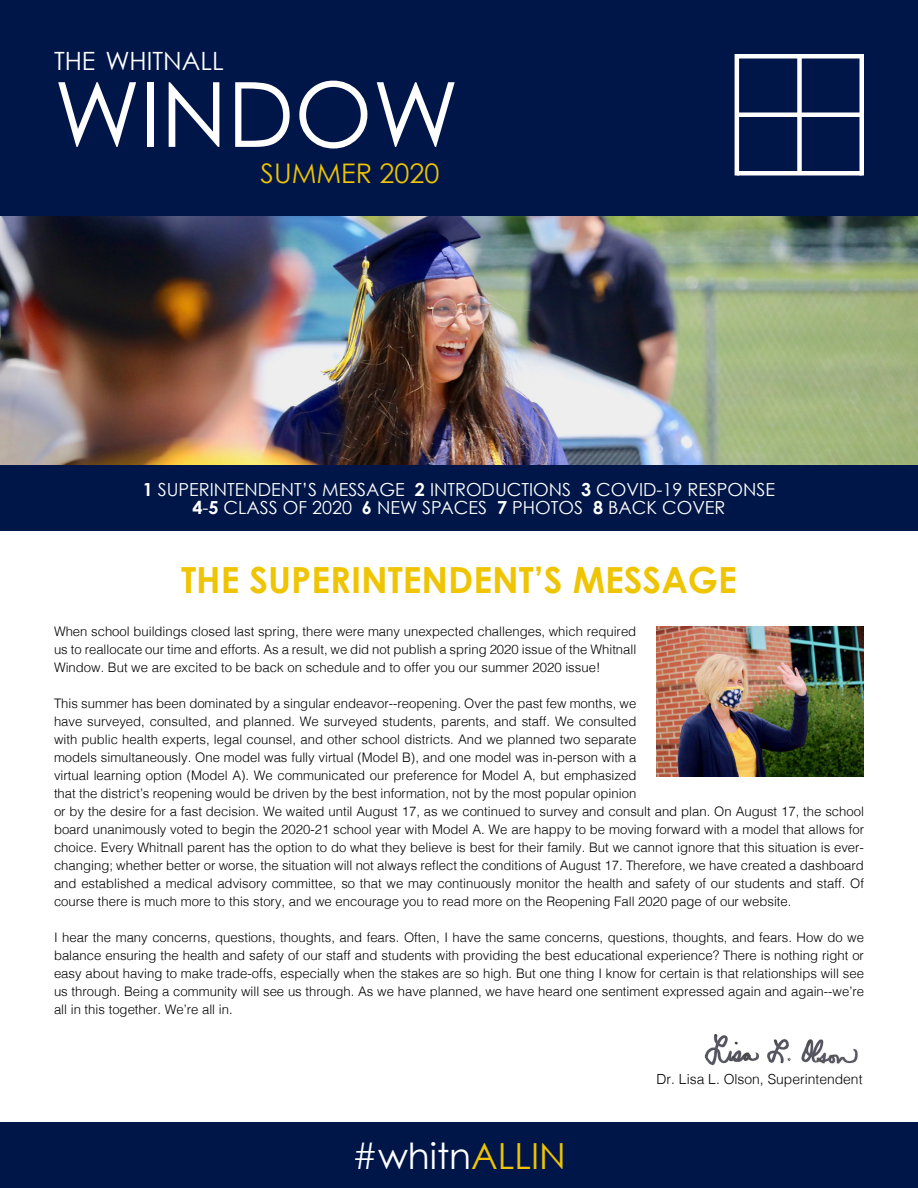
<style>
.page{position:relative;width:918px;height:1188px;background:#fff}
.page>*{position:absolute;margin:0;border:0;box-sizing:border-box;transform-origin:0 0}
.t1{font:90px "Century Gothic";color:#fff}
.t2{font:700 36px "Century Gothic";color:#efc402}
.t3{font:36px "Century Gothic";color:#fff}
.t4{font:27px "Century Gothic";color:#efc402}
.t5{font:25.2px "Century Gothic";color:#fff}
.t6{font:18px/18px "Century Gothic";color:#fff;text-align:center}
.t7{font:300 13.8px "Helvetica";color:#000}
.t8{font:300 13.2px/18px "Helvetica";color:#000;text-align:justify}
.s1{font-weight:700}
.s2{font-style:inherit}
.s3{color:#efc402}
</style>
<div class="page">
<img style="left:0;top:215px;width:918px;height:251px">
<div style="left:0;top:0;width:918px;height:215px;background:#001648"></div>
<hr style="left:735px;top:54px;width:4px;height:122px;background:#fff">
<hr style="left:860px;top:54px;width:4px;height:122px;background:#fff">
<hr style="left:737px;top:54px;width:125px;height:4px;background:#fff">
<div style="left:737px;top:171px;width:125px;height:5px;background:#fff"></div>
<div style="left:797px;top:56px;width:5px;height:116px;background:#fff"></div>
<div style="left:737px;top:112px;width:124px;height:5px;background:#fff"></div>
<div style="left:0;top:1123px;width:918px;height:65px;background:#001648"></div>
<img style="left:704px;top:1034px;width:155px;height:32px">
<div style="left:0;top:466px;width:918px;height:65px;background:#001648"></div>
<img style="left:657px;top:626px;width:207px;height:150px">
<h3 class="t5" style="left:54px;top:46px;width:171px">THE WHITNALL</h3>
<h1 class="t1" style="left:54px;top:59px;width:406px">WINDOW</h1>
<h3 class="t4" style="left:261px;top:157px;width:180px">SUMMER 2020</h3>
<h3 class="t6" style="left:143px;top:480px;width:634px"><span class="s1">1</span> SUPERINTENDENT’S MESSAGE <span class="s1">2</span> INTRODUCTIONS <span class="s1">3</span> COVID-19 RESPONSE<br><span class="s1">4</span>-<span class="s1">5</span> CLASS OF 2020 <span class="s1">6</span> NEW SPACES <span class="s1">7</span> PHOTOS <span class="s1">8</span> BACK COVER</h3>
<h2 class="t2" style="left:181px;top:558px;width:557px">THE SUPERINTENDENT’S MESSAGE</h2>
<p class="t8" style="left:54px;top:621px;width:584px">When school buildings closed last spring, there were many unexpected challenges, which required us to reallocate our time and efforts. As a result, we did not publish a spring 2020 issue of the Whitnall Window. But we are excited to be back on schedule and to offer you our summer 2020 issue!</p>
<p class="t8" style="left:54px;top:693px;width:812px;text-align:left">This summer has been dominated by a singular endeavor--reopening. Over the past few months, we<br>have surveyed, consulted, and planned. We surveyed students, parents, and staff. We consulted<br>with public health experts, legal counsel, and other school districts. And we planned two separate<br>models simultaneously. One model was fully virtual (Model B), and one model was in-person with a<br>virtual learning option (Model A). We communicated our preference for Model A, but emphasized<br>that the district’s reopening would be driven by the best information, not by the most popular opinion<br>or by the desire for a fast decision. We waited until August 17, as we continued to survey and consult and plan. On August 17, the school board unanimously voted to begin the 2020-21 school year with Model A. We are happy to be moving forward with a model that allows for choice. Every Whitnall parent has the option to do what they believe is best for their family. But we cannot ignore that this situation is ever&shy;changing; whether better or worse, the situation will not always reflect the conditions of August 17. Therefore, we have created a dashboard and established a medical advisory committee, so that we may continuously monitor the health and safety of our students and staff. Of course there is much more to this story, and we encourage you to read more on the Reopening Fall 2020 page of our website.</p>
<p class="t8" style="left:54px;top:927px;width:812px">I hear the many concerns, questions, thoughts, and fears. Often, I have the same concerns, questions, thoughts, and fears. How do we balance ensuring the health and safety of our staff and students with providing the best educational experience? There is nothing right or easy about having to make trade-offs, especially when the stakes are so high. But one thing I know for certain is that relationships will see us through. Being a community will see us through. As we have planned, we have heard one sentiment expressed again and again--we’re all in this together. We’re all in.</p>
<h2 class="t3" style="left:352px;top:1134px;width:215px"><span class="s2">#</span>whitn<span class="s3">ALLIN</span></h2>
<p class="t7" style="left:657px;top:1068px;width:207px">Dr. Lisa L. Olson, Superintendent</p>
</div>
